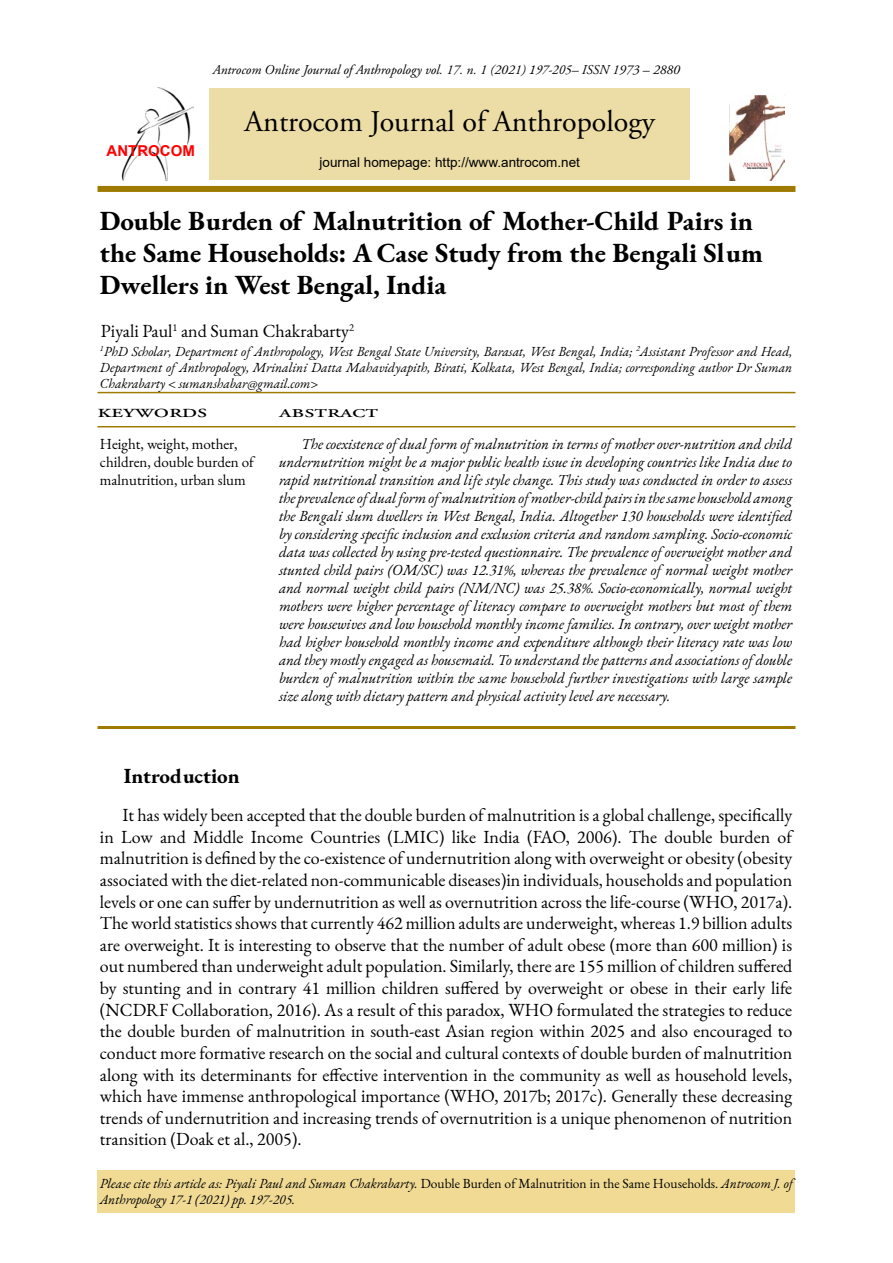
<style>
.page{position:relative;width:893px;height:1263px;background:#fff}
.page>*{position:absolute;margin:0;border:0;box-sizing:border-box;transform-origin:0 0}
.t1{font:30px "Adobe Garamond Pro";color:#000}
.t2{font:700 27px/32.4px "EB Garamond";color:#000}
.t3{font:700 21px "EB Garamond";color:#000}
.t4{font:18.75px "Adobe Garamond Pro";color:#000;scale:1.44 1}
.t5{font:18px/21.6px "EB Garamond";color:#000;text-align:justify}
.t6{font:18px "Adobe Garamond Pro";color:#000;scale:1.5 1}
.t7{font:italic 15px/18px "EB Garamond";color:#000;text-align:justify}
.t8{font:15px/18px "EB Garamond";color:#000}
.t9{font:700 15px "Arial";color:#f00}
.t10{font:italic 13.5px/16.2px "EB Garamond";color:#000;text-align:justify}
.t11{font:italic 13.5px "Adobe Garamond Pro";color:#000}
.t12{font:13.5px "Arial";color:#000}
.s1{font-family:"EB Garamond"}
.s2{font-style:normal}
</style>
<div class="page">
<div style="left:209px;top:89px;width:481px;height:91px;background:#ecdca5"></div>
<div style="left:98px;top:186px;width:697px;height:6px;background:#9f7a00"></div>
<hr style="left:98px;top:392px;width:697px;height:1px;background:#9f7a00">
<hr style="left:98px;top:426px;width:697px;height:1px;background:#9f7a00">
<img style="left:729px;top:95px;width:55px;height:85px">
<div style="left:98px;top:1170px;width:697px;height:43px;background:#f1db94"></div>
<hr style="left:98px;top:726px;width:697px;height:3px;background:#9f7a00">
<img style="left:121px;top:87px;width:72px;height:94px">
<p class="t9" style="left:107px;top:141px;width:90px">ANTROCOM</p>
<p class="t11" style="left:213px;top:61px;width:469px">Antrocom Online Journal of Anthropology vol. 17. n. 1 (2021) <span class="s1">197-205</span>– ISSN 1973 – 2880</p>
<h1 class="t1" style="left:245px;top:103px;width:412px">Antrocom Journal of Anthropology</h1>
<p class="t12" style="left:320px;top:153px;width:262px">journal homepage: http://www.antrocom.net</p>
<h2 class="t2" style="left:100px;top:204px;width:664px">Double Burden of Malnutrition of Mother-Child Pairs in the Same Households: A Case Study from the Bengali Slum<br>Dwellers in West Bengal, India</h2>
<p class="t5" style="left:101px;top:320px;width:255px">Piyali Paul<sup>1</sup> and Suman Chakrabarty<sup>2</sup></p>
<p class="t10" style="left:100px;top:343px;width:694px"><sup>1</sup>PhD Scholar, Department of Anthropology, West Bengal State University, Barasat, West Bengal, India; <sup>2</sup>Assistant Professor and Head, Department of Anthropology, Mrinalini Datta Mahavidyapith, Birati, Kolkata, West Bengal, India; corresponding author Dr Suman Chakrabarty &lt; sumanshabar@gmail.com&gt;</p>
<p class="t4" style="left:98px;top:399px;width:78px">keywords</p>
<p class="t6" style="left:279px;top:400px;width:68px">abstract</p>
<p class="t8" style="left:100px;top:435px;width:155px">Height, weight, mother, children, double burden of malnutrition, urban slum</p>
<p class="t7" style="left:279px;top:435px;width:515px;text-indent:22px">The coexistence of dual form of malnutrition in terms of mother over-nutrition and child undernutrition might be a major public health issue in developing countries like India due to rapid nutritional transition and life style change. This study was conducted in order to assess the prevalence of dual form of malnutrition of mother-child pairs in the same household among the Bengali slum dwellers in West Bengal, India. Altogether 130 households were identified by considering specific inclusion and exclusion criteria and random sampling. Socio-economic data was collected by using pre-tested questionnaire. The prevalence of overweight mother and stunted child pairs (OM/SC) was 12.31%, whereas the prevalence of normal weight mother and normal weight child pairs (NM/NC) was 25.38%. Socio-economically, normal weight mothers were higher percentage of literacy compare to overweight mothers but most of them were housewives and low household monthly income families. In contrary, over weight mother had higher household monthly income and expenditure although their literacy rate was low and they mostly engaged as housemaid. To understand the patterns and associations of double burden of malnutrition within the same household further investigations with large sample size along with dietary pattern and physical activity level are necessary.</p>
<p class="t3" style="left:124px;top:762px;width:117px">Introduction</p>
<p class="t5" style="left:100px;top:804px;width:694px;text-indent:22px">It has widely been accepted that the double burden of malnutrition is a global challenge, specifically in Low and Middle Income Countries (LMIC) like India (FAO, 2006). The double burden of malnutrition is defined by the co-existence of undernutrition along with overweight or obesity (obesity associated with the diet-related non-communicable diseases)in individuals, households and population levels or one can suffer by undernutrition as well as overnutrition across the life-course (WHO, 2017a).<br>The world statistics shows that currently 462 million adults are underweight, whereas 1.9 billion adults are overweight. It is interesting to observe that the number of adult obese (more than 600 million) is out numbered than underweight adult population. Similarly, there are 155 million of children suffered by stunting and in contrary 41 million children suffered by overweight or obese in their early life (NCDRF Collaboration, 2016). As a result of this paradox, WHO formulated the strategies to reduce the double burden of malnutrition in south-east Asian region within 2025 and also encouraged to conduct more formative research on the social and cultural contexts of double burden of malnutrition along with its determinants for effective intervention in the community as well as household levels, which have immense anthropological importance (WHO, 2017b; 2017c). Generally these decreasing trends of undernutrition and increasing trends of overnutrition is a unique phenomenon of nutrition transition (Doak et al., 2005).</p>
<p class="t10" style="left:100px;top:1175px;width:695px">Please cite this article as: Piyali Paul and Suman Chakrabarty. <span class="s2">Double Burden of Malnutrition in the Same Households.</span> Antrocom J. of<br>Anthropology 17-1 (2021) pp. 197-205.</p>
</div>
